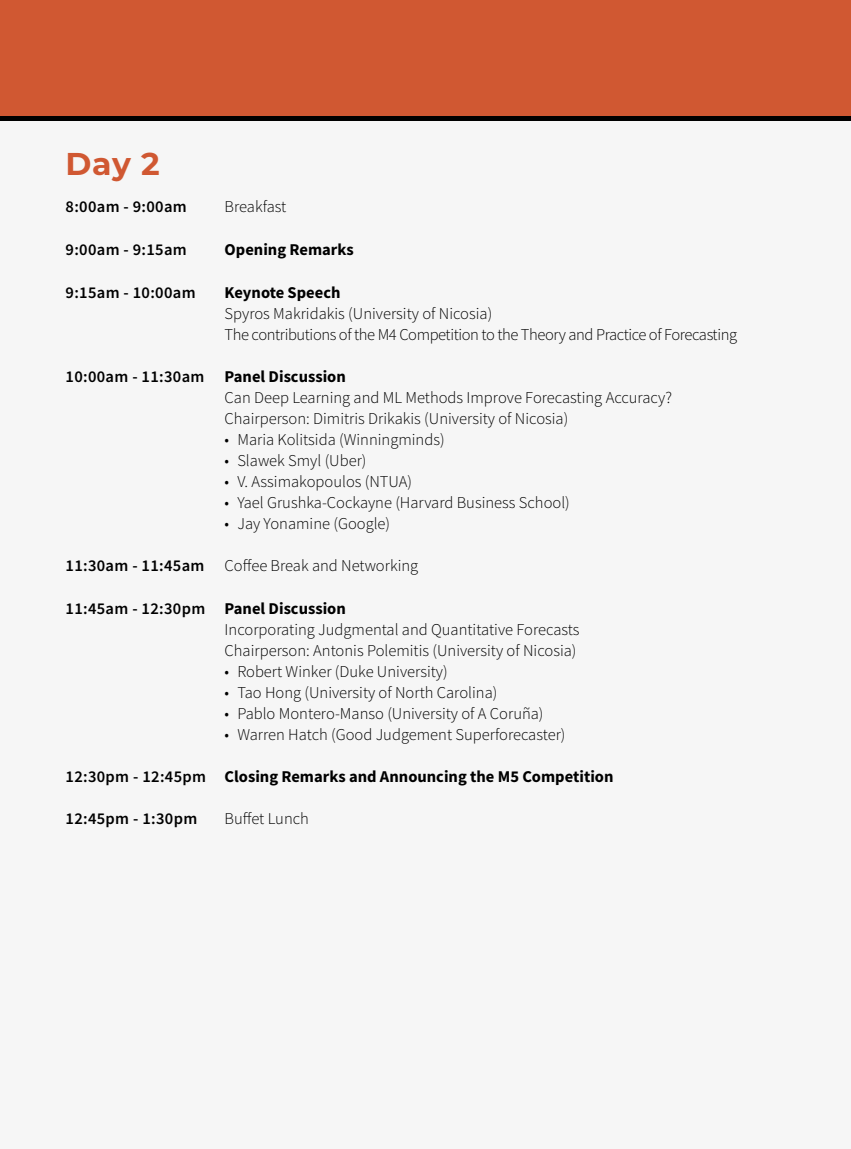
<style>
.page{position:relative;width:851px;height:1149px;background:#fff}
.page>*{position:absolute;margin:0;border:0;box-sizing:border-box;transform-origin:0 0}
.t1{font:700 31.5px "Montserrat";color:#d05832}
.t2{font:300 16.5px/21px "Source Sans Pro";color:#000}
.t3{font:300 16.5px/21px "Source Sans Pro";letter-spacing:-.025em;color:#000}
.t4{font:700 16.5px "Source Sans Pro";color:#000}
.t5{font:600 16.5px "Source Sans Pro";letter-spacing:.02em;color:#000}
.s1{font-weight:600}
.s2{font-weight:700}
</style>
<div class="page">
<div style="left:0;top:0;width:850px;height:1148px;background:#f6f6f6"></div>
<div style="left:0;top:0;width:850px;height:116px;background:#d05832"></div>
<hr style="left:0;top:116px;width:850px;height:4px;background:#000">
<h1 class="t1" style="left:66px;top:141px;width:95px">Day 2</h1>
<p class="t5" style="left:66px;top:196px;width:123px">8:00am - 9:00am</p>
<p class="t2" style="left:224px;top:196px;width:63px">Breakfast</p>
<p class="t5" style="left:66px;top:238px;width:123px">9:00am - 9:15am</p>
<p class="t4" style="left:224px;top:238px;width:131px">Opening Remarks</p>
<p class="t5" style="left:66px;top:281px;width:132px">9:15am - 10:00am</p>
<p class="t4" style="left:224px;top:281px;width:117px">Keynote Speech</p>
<p class="t3" style="left:224px;top:302px;width:514px">Spyros Makridakis (University of Nicosia)<br>The contributions of the M4 Competition to the Theory and Practice of Forecasting</p>
<p class="t2" style="left:224px;top:365px;width:449px;text-indent:-159px"><span class="s1">10:00am - 11:30am</span> <span class="s2">Panel Discussion<br></span>Can Deep Learning and ML Methods Improve Forecasting Accuracy?<br>Chairperson: Dimitris Drikakis (University of Nicosia)</p>
<p class="t2" style="left:224px;top:428px;width:221px">• Maria Kolitsida (Winningminds)</p>
<p class="t2" style="left:224px;top:449px;width:143px">• Slawek Smyl (Uber)</p>
<p class="t2" style="left:224px;top:470px;width:189px">• V. Assimakopoulos (NTUA)</p>
<p class="t2" style="left:224px;top:491px;width:346px">• Yael Grushka-Cockayne (Harvard Business School)</p>
<p class="t2" style="left:224px;top:512px;width:167px">• Jay Yonamine (Google)</p>
<p class="t2" style="left:66px;top:555px;width:354px"><span class="s1">11:30am - 11:45am</span> Coffee Break and Networking</p>
<p class="t2" style="left:224px;top:597px;width:356px;text-indent:-159px"><span class="s1">11:45am - 12:30pm</span> <span class="s2">Panel Discussion<br></span>Incorporating Judgmental and Quantitative Forecasts<br>Chairperson: Antonis Polemitis (University of Nicosia)</p>
<p class="t2" style="left:224px;top:660px;width:225px">• Robert Winker (Duke University)</p>
<p class="t2" style="left:224px;top:681px;width:274px">• Tao Hong (University of North Carolina)</p>
<p class="t2" style="left:224px;top:702px;width:320px">• Pablo Montero-Manso (University of A Coruña)</p>
<p class="t2" style="left:224px;top:723px;width:342px">• Warren Hatch (Good Judgement Superforecaster)</p>
<p class="t4" style="left:66px;top:765px;width:549px"><span class="s1">12:30pm - 12:45pm</span> Closing Remarks and Announcing the M5 Competition</p>
<p class="t5" style="left:66px;top:807px;width:133px">12:45pm - 1:30pm</p>
<p class="t2" style="left:224px;top:808px;width:86px">Buffet Lunch</p>
</div>
